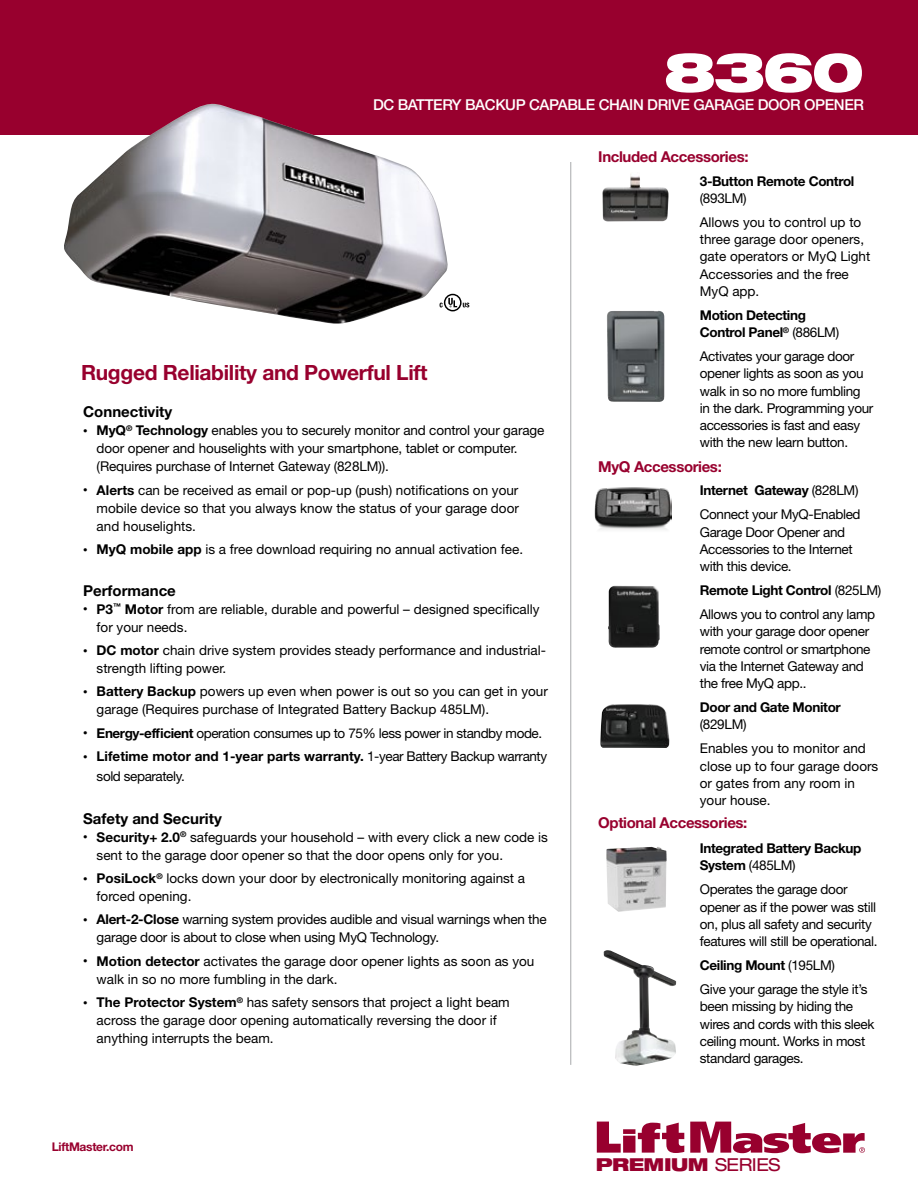
<style>
.page{position:relative;width:918px;height:1188px;background:#fff}
.page>*{position:absolute;margin:0;border:0;box-sizing:border-box;transform-origin:0 0}
.t1{font:900 expanded 54px "Helvetica Neue LT Std";color:#fff}
.t2{font:700 21px "Helvetica Neue LT Std";letter-spacing:-.015em;color:#98002e}
.t3{font:900 expanded 17.85px "Helvetica Neue LT Std";letter-spacing:-.025em;color:#98002e}
.t4{font:700 15px "Helvetica Neue LT Std";letter-spacing:-.025em;color:#98002e}
.t5{font:500 15px "Helvetica Neue LT Std";letter-spacing:-.025em;color:#fff}
.t6{font:700 15px "Helvetica Neue LT Std";color:#000}
.t7{font:13.5px/17.2px "Helvetica Neue LT Std";letter-spacing:-.01em;color:#000}
.t8{font:13.5px/19.5px "Helvetica Neue LT Std";letter-spacing:-.03em;color:#000}
.t9{font:700 13.5px/17.2px "Helvetica Neue LT Std";letter-spacing:-.025em;color:#000}
.t10{font:700 12px "Helvetica Neue LT Std";letter-spacing:-.025em;color:#98002e}
.s1{font-size:9px}
.s2{font-weight:700}
.s3{font-weight:400}
</style>
<div class="page">
<div style="left:0;top:0;width:918px;height:135px;background:#98002e"></div>
<svg style="left:597px;top:1122px;width:87px;height:31px"></svg>
<svg style="left:690px;top:1122px;width:175px;height:31px"></svg>
<hr style="left:570px;top:162px;width:1px;height:903px;background:#a7a9ac">
<img style="left:607px;top:311px;width:58px;height:91px">
<img style="left:602px;top:174px;width:67px;height:48px">
<svg style="left:630px;top:847px;width:21px;height:1px"></svg>
<img style="left:64px;top:104px;width:384px;height:220px">
<svg style="left:440px;top:294px;width:29px;height:17px"></svg>
<img style="left:600px;top:704px;width:69px;height:44px">
<img style="left:608px;top:586px;width:52px;height:62px">
<img style="left:594px;top:487px;width:77px;height:43px">
<img style="left:604px;top:950px;width:72px;height:116px">
<h1 class="t1" style="left:664px;top:37px;width:202px">8360</h1>
<p class="t5" style="left:373px;top:95px;width:492px">DC BATTERY BACKUP CAPABLE CHAIN DRIVE GARAGE DOOR OPENER</p>
<h2 class="t2" style="left:81px;top:360px;width:348px">Rugged Reliability and Powerful Lift</h2>
<p class="t6" style="left:83px;top:403px;width:91px">Connectivity</p>
<p class="t7" style="left:97px;top:421px;width:449px;line-height:18px;text-indent:-13px"><span class="s1">•</span> <span class="s2">MyQ</span><sup>®</sup> <span class="s2">Technology</span> enables you to securely monitor and control your garage door opener and houselights with your smartphone, tablet or computer. (Requires purchase of Internet Gateway (828LM)).</p>
<p class="t7" style="left:97px;top:481px;width:424px;line-height:18px;text-align:justify;text-indent:-14px"><span class="s1">•</span> <span class="s2">Alerts</span> can be received as email or pop-up (push) notifications on your mobile device so that you always know the status of your garage door and houselights.</p>
<p class="t7" style="left:83px;top:541px;width:441px"><span class="s1">•</span> <span class="s2">MyQ mobile app</span> is a free download requiring no annual activation fee.</p>
<p class="t6" style="left:83px;top:581px;width:94px">Performance</p>
<p class="t7" style="left:97px;top:600px;width:444px;line-height:18px;text-indent:-13px"><span class="s1">•</span> <span class="s2">P3</span><sup>™</sup> <span class="s2">Motor</span> from are reliable, durable and powerful – designed specifically for your needs.</p>
<p class="t7" style="left:97px;top:641px;width:451px;line-height:18px;text-indent:-14px"><span class="s1">•</span> <span class="s2">DC motor</span> chain drive system provides steady performance and industrial&shy;strength lifting power.</p>
<p class="t7" style="left:97px;top:682px;width:453px;line-height:18px;text-indent:-14px"><span class="s1">•</span> <span class="s2">Battery Backup</span> powers up even when power is out so you can get in your garage (Requires purchase of Integrated Battery Backup 485LM).</p>
<p class="t8" style="left:83px;top:723px;width:461px"><span class="s1">•</span> <span class="s2">Energy-efficient</span> operation consumes up to 75% less power in standby mode.</p>
<p class="t8" style="left:97px;top:747px;width:452px;text-indent:-14px"><span class="s1">•</span> <span class="s2">Lifetime motor and 1-year parts warranty.</span> 1-year Battery Backup warranty sold separately.</p>
<p class="t6" style="left:83px;top:809px;width:140px">Safety and Security</p>
<p class="t7" style="left:97px;top:828px;width:453px;line-height:18px;text-indent:-14px"><span class="s1">•</span> <span class="s2">Security+ 2.0</span><sup>®</sup> safeguards your household – with every click a new code is sent to the garage door opener so that the door opens only for you.</p>
<p class="t7" style="left:97px;top:869px;width:430px;line-height:18px;text-indent:-14px"><span class="s1">•</span> <span class="s2">PosiLock</span><sup>®</sup> locks down your door by electronically monitoring against a forced opening.</p>
<p class="t7" style="left:97px;top:910px;width:452px;line-height:18px;text-indent:-14px"><span class="s1">•</span> <span class="s2">Alert-2-Close</span> warning system provides audible and visual warnings when the garage door is about to close when using MyQ Technology.</p>
<p class="t7" style="left:97px;top:952px;width:439px;line-height:18px;text-indent:-14px"><span class="s1">•</span> <span class="s2">Motion detector</span> activates the garage door opener lights as soon as you walk in so no more fumbling in the dark.</p>
<p class="t7" style="left:97px;top:993px;width:415px;line-height:18px;text-indent:-14px"><span class="s1">•</span> <span class="s2">The Protector System</span><sup>®</sup> has safety sensors that project a light beam across the garage door opening automatically reversing the door if anything interrupts the beam.</p>
<p class="t10" style="left:52px;top:1140px;width:83px">LiftMaster.com</p>
<p class="t4" style="left:598px;top:147px;width:152px">Included Accessories:</p>
<p class="t9" style="left:700px;top:172px;width:156px">3-Button Remote Control</p>
<p class="t7" style="left:700px;top:186px;width:163px;line-height:24px">(893LM)<br>Allows you to control up to</p>
<p class="t7" style="left:700px;top:230px;width:172px">three garage door openers, gate operators or MyQ Light<br>Accessories and the free<br>MyQ app.</p>
<p class="t9" style="left:700px;top:306px;width:141px">Motion Detecting<br>Control Panel<sup>®</sup> <span class="s3">(886LM)</span></p>
<p class="t7" style="left:700px;top:347px;width:175px">Activates your garage door opener lights as soon as you walk in so no more fumbling in the dark. Programming your accessories is fast and easy with the new learn button.</p>
<p class="t7" style="left:700px;top:478px;width:162px;line-height:24px"><span class="s2">Internet Gateway</span> (828LM)<br>Connect your MyQ-Enabled</p>
<p class="t7" style="left:700px;top:523px;width:154px">Garage Door Opener and<br>Accessories to the Internet with this device.</p>
<p class="t7" style="left:700px;top:578px;width:183px;line-height:24px"><span class="s2">Remote Light Control</span> (825LM)<br>Allows you to control any lamp</p>
<p class="t7" style="left:700px;top:623px;width:172px">with your garage door opener remote control or smartphone via the Internet Gateway and the free MyQ app..</p>
<p class="t9" style="left:700px;top:698px;width:142px">Door and Gate Monitor</p>
<p class="t7" style="left:700px;top:712px;width:168px;line-height:24px">(829LM)<br>Enables you to monitor and</p>
<p class="t7" style="left:700px;top:757px;width:180px">close up to four garage doors or gates from any room in your house.</p>
<p class="t9" style="left:700px;top:839px;width:163px">Integrated Battery Backup<br>System <span class="s3">(485LM)</span></p>
<p class="t7" style="left:700px;top:881px;width:179px">Operates the garage door opener as if the power was still on, plus all safety and security features will still be operational.</p>
<p class="t7" style="left:700px;top:953px;width:169px;line-height:24px"><span class="s2">Ceiling Mount</span> (195LM)<br>Give your garage the style it’s</p>
<p class="t7" style="left:700px;top:998px;width:176px">been missing by hiding the wires and cords with this sleek ceiling mount. Works in most standard garages.</p>
<p class="t4" style="left:598px;top:458px;width:125px">MyQ Accessories:</p>
<p class="t4" style="left:598px;top:814px;width:151px">Optional Accessories:</p>
<h3 class="t3" style="left:596px;top:1152px;width:186px">PREMIUM <span class="s3">SERIES</span></h3>
</div>
